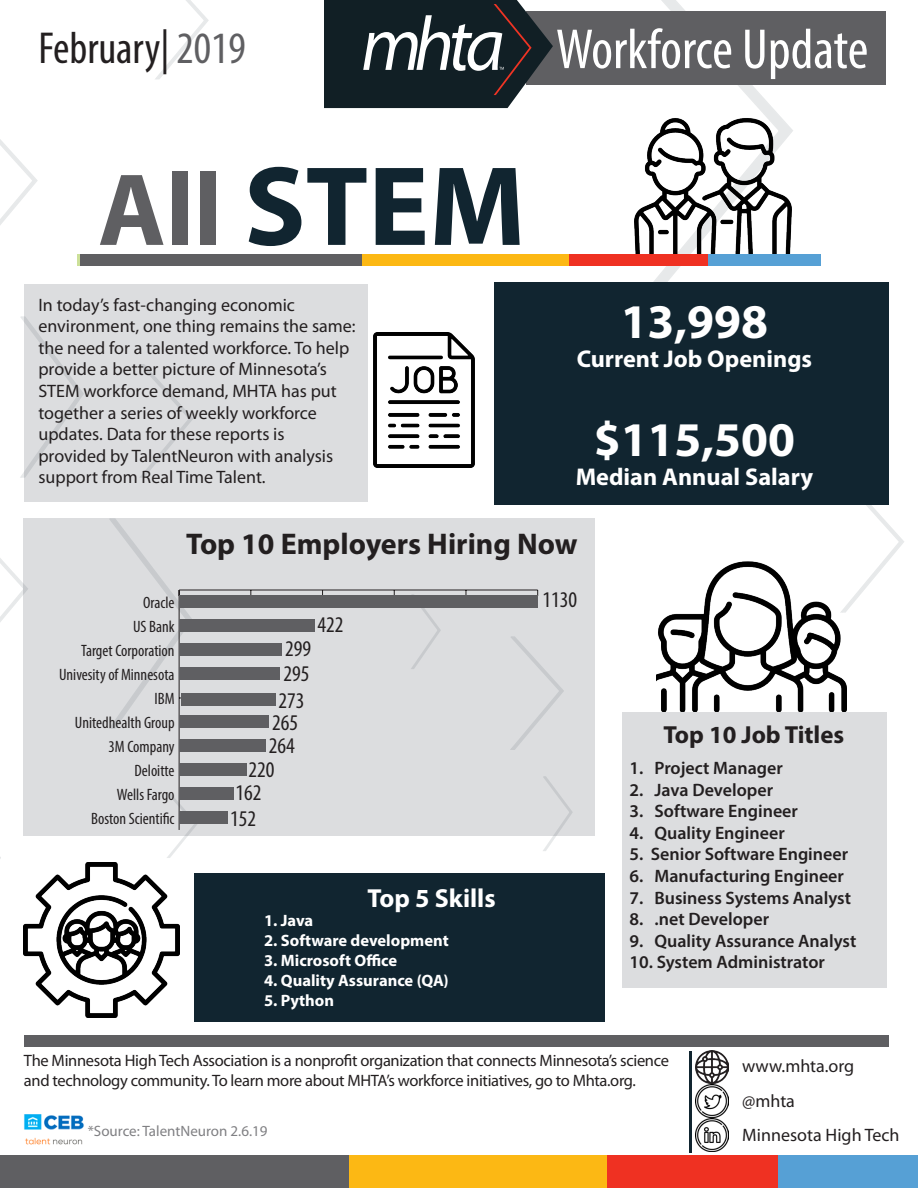
<style>
.page{position:relative;width:918px;height:1188px;background:#fff}
.page>*{position:absolute;margin:0;border:0;box-sizing:border-box;transform-origin:0 0}
.t1{font:700 114px "Myriad Pro";color:#112530}
.t2{font:condensed 57px "Myriad Pro";color:#fff}
.t3{font:700 48.6px "Myriad Pro";color:#fff}
.t4{font:condensed 45px "Myriad Pro";color:#231f20}
.t5{font:700 30px "Myriad Pro";color:#231f20}
.t6{font:700 26.1px "Myriad Pro";color:#fff}
.t7{font:700 24.75px "Myriad Pro";color:#231f20}
.t8{font:700 24.3px "Myriad Pro";color:#fff}
.t9{font:condensed 22.5px "Myriad Pro";color:#231f20}
.t10{font:18px/21.6px "Myriad Pro";color:#231f20}
.t11{font:600 18px "Myriad Pro";color:#231f20}
.t12{font:16.5px/19.5px "Myriad Pro";letter-spacing:-.02em;color:#231f20}
.t13{font:condensed 16.5px "Myriad Pro";color:#231f20}
.t14{font:700 16.5px "Myriad Pro";color:#fff}
.t15{font:15px "Myriad Pro";color:#808083}
.s1{color:#5f5f62}
.s2{font-size:103.5px;color:#5f5f62}
</style>
<div class="page">
<img style="left:24px;top:1114px;width:60px;height:31px">
<img style="left:657px;top:561px;width:189px;height:151px">
<div style="left:494px;top:282px;width:395px;height:223px;background:#112530"></div>
<div style="left:194px;top:873px;width:410px;height:149px;background:#112530"></div>
<div style="left:622px;top:712px;width:265px;height:275px;background:#dcdddf"></div>
<div style="left:24px;top:285px;width:343px;height:217px;background:#dcdddf"></div>
<div style="left:24px;top:519px;width:571px;height:317px;background:#dcdddf"></div>
<div style="left:0;top:1155px;width:349px;height:33px;background:#5f5f62"></div>
<div style="left:349px;top:1155px;width:258px;height:33px;background:#fcb814"></div>
<div style="left:607px;top:1155px;width:172px;height:33px;background:#ef3122"></div>
<div style="left:779px;top:1155px;width:139px;height:33px;background:#56a0d5"></div>
<svg style="left:574px;top:0;width:220px;height:282px"></svg>
<svg style="left:838px;top:505px;width:66px;height:108px"></svg>
<svg style="left:155px;top:0;width:54px;height:80px"></svg>
<svg style="left:510px;top:636px;width:54px;height:114px"></svg>
<svg style="left:140px;top:364px;width:53px;height:114px"></svg>
<svg style="left:409px;top:594px;width:33px;height:75px"></svg>
<svg style="left:0;top:139px;width:38px;height:86px"></svg>
<svg style="left:0;top:533px;width:28px;height:116px"></svg>
<svg style="left:20px;top:316px;width:64px;height:162px"></svg>
<svg style="left:543px;top:776px;width:30px;height:75px"></svg>
<div style="left:526px;top:12px;width:360px;height:73px;background:#5f5f62"></div>
<img style="left:634px;top:108px;width:158px;height:147px">
<svg style="left:324px;top:0;width:229px;height:108px"></svg>
<div style="left:80px;top:255px;width:282px;height:11px;background:#5f5f62"></div>
<div style="left:362px;top:255px;width:208px;height:11px;background:#fcb814"></div>
<div style="left:570px;top:255px;width:138px;height:11px;background:#ef3122"></div>
<div style="left:708px;top:255px;width:113px;height:11px;background:#56a0d5"></div>
<img style="left:24px;top:862px;width:155px;height:155px">
<img style="left:367px;top:332px;width:108px;height:136px">
<div style="left:24px;top:1035px;width:865px;height:12px;background:#5f5f62"></div>
<hr style="left:690px;top:1051px;width:2px;height:101px;background:#112530">
<img style="left:696px;top:1119px;width:32px;height:32px">
<img style="left:696px;top:1085px;width:32px;height:32px">
<img style="left:696px;top:1051px;width:32px;height:32px">
<hr style="left:179px;top:590px;width:359px;height:1px;background:#231f20">
<hr style="left:179px;top:590px;width:1px;height:240px;background:#231f20">
<svg style="left:167px;top:791px;width:32px;height:67px"></svg>
<svg style="left:107px;top:518px;width:86px;height:212px"></svg>
<div style="left:179px;top:596px;width:359px;height:12px;background:#5f5f62"></div>
<div style="left:179px;top:620px;width:135px;height:12px;background:#5f5f62"></div>
<div style="left:179px;top:644px;width:103px;height:12px;background:#5f5f62"></div>
<div style="left:179px;top:668px;width:101px;height:12px;background:#5f5f62"></div>
<div style="left:181px;top:693px;width:94px;height:13px;background:#5f5f62"></div>
<div style="left:179px;top:716px;width:90px;height:12px;background:#5f5f62"></div>
<div style="left:179px;top:740px;width:87px;height:12px;background:#5f5f62"></div>
<div style="left:179px;top:764px;width:67px;height:12px;background:#5f5f62"></div>
<div style="left:179px;top:788px;width:54px;height:12px;background:#5f5f62"></div>
<div style="left:179px;top:812px;width:49px;height:12px;background:#5f5f62"></div>
<p class="t4" style="left:38px;top:21px;width:209px">February| <span class="s1">2019</span></p>
<p class="t1" style="left:98px;top:132px;width:429px"><span class="s2">All</span> STEM</p>
<p class="t10" style="left:38px;top:294px;width:258px">In today’s fast-changing economic</p>
<p class="t10" style="left:38px;top:315px;width:319px">environment, one thing remains the same: the need for a talented workforce. To help provide a better picture of Minnesota’s STEM workforce demand, MHTA has put together a series of weekly workforce</p>
<p class="t10" style="left:38px;top:423px;width:248px">updates. Data for these reports is</p>
<p class="t10" style="left:38px;top:445px;width:296px">provided by TalentNeuron with analysis support from Real Time Talent.</p>
<p class="t2" style="left:556px;top:15px;width:314px">Workforce Update</p>
<p class="t3" style="left:621px;top:290px;width:149px">13,998</p>
<p class="t8" style="left:577px;top:343px;width:237px">Current Job Openings</p>
<p class="t3" style="left:594px;top:408px;width:203px">$115,500</p>
<p class="t8" style="left:576px;top:461px;width:239px">Median Annual Salary</p>
<p class="t5" style="left:186px;top:524px;width:393px">Top 10 Employers Hiring Now</p>
<p class="t13" style="left:143px;top:593px;width:33px">Oracle</p>
<p class="t13" style="left:133px;top:617px;width:43px">US Bank</p>
<p class="t13" style="left:81px;top:641px;width:95px">Target Corporation</p>
<p class="t13" style="left:59px;top:665px;width:117px">Univesity of Minnesota</p>
<p class="t13" style="left:155px;top:689px;width:22px">IBM</p>
<p class="t13" style="left:75px;top:713px;width:101px">Unitedhealth Group</p>
<p class="t13" style="left:109px;top:737px;width:68px">3M Company</p>
<p class="t13" style="left:134px;top:761px;width:42px">Deloitte</p>
<p class="t13" style="left:117px;top:785px;width:59px">Wells Fargo</p>
<p class="t13" style="left:91px;top:809px;width:85px">Boston Scientific</p>
<p class="t9" style="left:318px;top:611px;width:27px">422</p>
<p class="t9" style="left:285px;top:635px;width:27px">299</p>
<p class="t9" style="left:284px;top:660px;width:27px">295</p>
<p class="t9" style="left:279px;top:687px;width:27px">273</p>
<p class="t9" style="left:272px;top:709px;width:27px">265</p>
<p class="t9" style="left:269px;top:732px;width:27px">264</p>
<p class="t9" style="left:248px;top:756px;width:27px">220</p>
<p class="t9" style="left:230px;top:805px;width:27px">152</p>
<p class="t9" style="left:235px;top:779px;width:27px">162</p>
<p class="t9" style="left:543px;top:585px;width:36px">1130</p>
<p class="t6" style="left:367px;top:881px;width:130px">Top 5 Skills</p>
<p class="t14" style="left:264px;top:910px;width:51px">1. Java</p>
<p class="t14" style="left:264px;top:930px;width:186px">2. Software development</p>
<p class="t14" style="left:264px;top:950px;width:135px">3. Microsoft Office</p>
<p class="t14" style="left:264px;top:969px;width:186px">4. Quality Assurance (QA)</p>
<p class="t14" style="left:264px;top:989px;width:72px">5. Python</p>
<p class="t7" style="left:663px;top:719px;width:182px">Top 10 Job Titles</p>
<p class="t11" style="left:629px;top:756px;width:155px">1. Project Manager</p>
<p class="t11" style="left:629px;top:778px;width:145px">2. Java Developer</p>
<p class="t11" style="left:629px;top:800px;width:170px">3. Software Engineer</p>
<p class="t11" style="left:629px;top:821px;width:157px">4. Quality Engineer</p>
<p class="t11" style="left:629px;top:843px;width:220px">5. Senior Software Engineer</p>
<p class="t11" style="left:629px;top:864px;width:216px">6. Manufacturing Engineer</p>
<p class="t11" style="left:629px;top:886px;width:223px">7. Business Systems Analyst</p>
<p class="t11" style="left:629px;top:908px;width:141px">8. .net Developer</p>
<p class="t11" style="left:629px;top:929px;width:228px">9. Quality Assurance Analyst</p>
<p class="t11" style="left:629px;top:951px;width:197px">10. System Administrator</p>
<p class="t12" style="left:24px;top:1051px;width:647px">The Minnesota High Tech Association is a nonprofit organization that connects Minnesota’s science and technology community. To learn more about MHTA’s workforce initiatives, go to Mhta.org.</p>
<p class="t15" style="left:88px;top:1122px;width:181px">*Source: TalentNeuron 2.6.19</p>
<p class="t10" style="left:742px;top:1055px;width:114px">www.mhta.org</p>
<p class="t10" style="left:742px;top:1090px;width:54px">@mhta</p>
<p class="t10" style="left:742px;top:1124px;width:159px">Minnesota High Tech</p>
</div>
